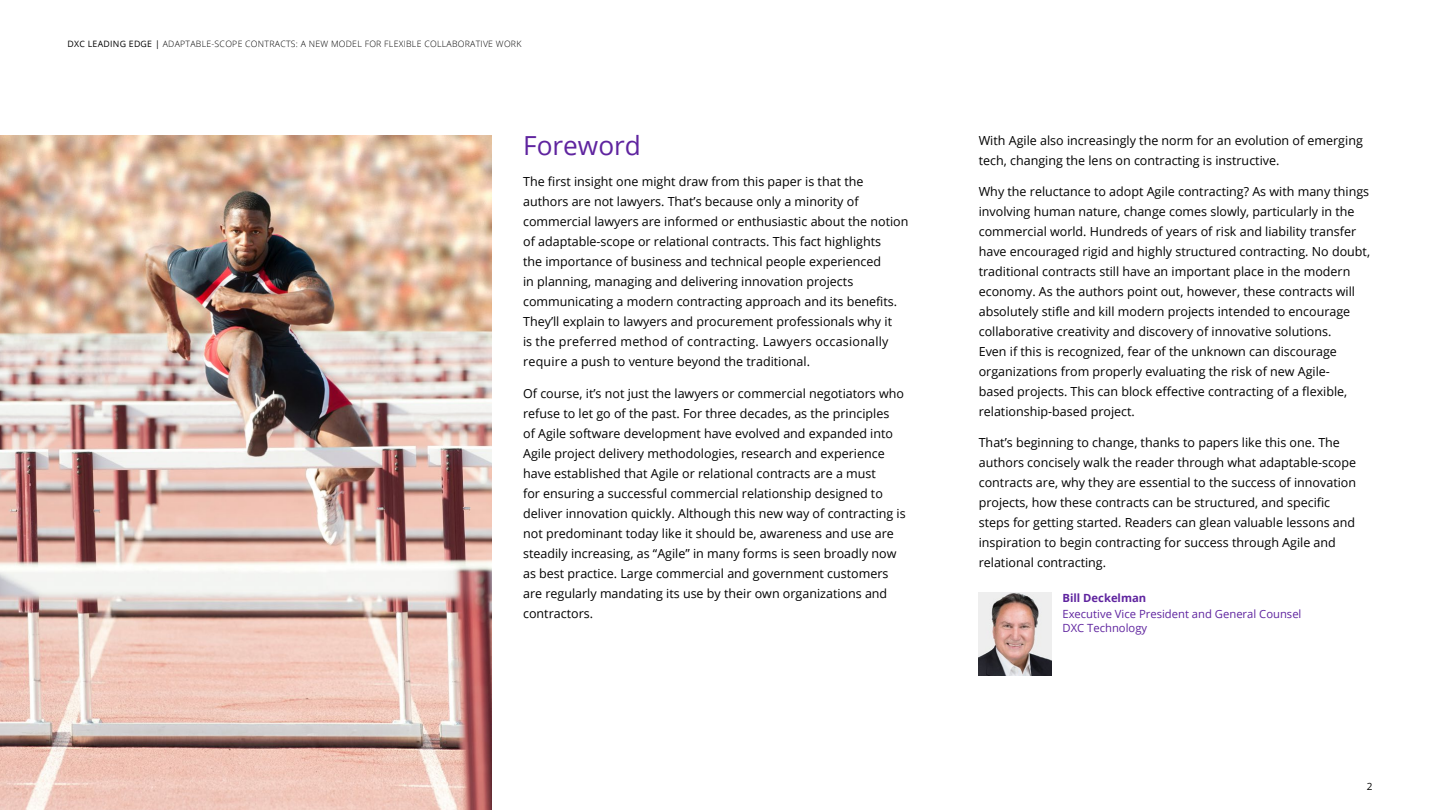
<style>
.page{position:relative;width:1440px;height:810px;background:#fff}
.page>*{position:absolute;margin:0;border:0;box-sizing:border-box;transform-origin:0 0}
.t1{font:26.25px "Open Sans";color:#5f249f}
.t2{font:12.5px/20px "Open Sans";color:#000}
.t3{font:11.25px/13.8px "Open Sans";color:#5f249f}
.t4{font:700 11.25px "Open Sans";color:#5f249f}
.t5{font:10px "Open Sans";color:#000}
.t6{font:300 8.75px "Open Sans";letter-spacing:.03em;color:#000}
.s1{font-weight:400}
</style>
<div class="page">
<img style="left:0;top:135px;width:491px;height:675px">
<img style="left:979px;top:592px;width:73px;height:84px">
<p class="t6" style="left:68px;top:38px;width:456px"><span class="s1">DXC LEADING EDGE |</span> ADAPTABLE-SCOPE CONTRACTS: A NEW MODEL FOR FLEXIBLE COLLABORATIVE WORK</p>
<h1 class="t1" style="left:523px;top:128px;width:119px">Foreword</h1>
<p class="t2" style="left:523px;top:171px;width:387px">The first insight one might draw from this paper is that the authors are not lawyers. That’s because only a minority of commercial lawyers are informed or enthusiastic about the notion of adaptable-scope or relational contracts. This fact highlights<br>the importance of business and technical people experienced<br>in planning, managing and delivering innovation projects communicating a modern contracting approach and its benefits.<br>They’ll explain to lawyers and procurement professionals why it<br>is the preferred method of contracting. Lawyers occasionally require a push to venture beyond the traditional.</p>
<p class="t2" style="left:523px;top:383px;width:384px">Of course, it’s not just the lawyers or commercial negotiators who refuse to let go of the past. For three decades, as the principles<br>of Agile software development have evolved and expanded into Agile project delivery methodologies, research and experience have established that Agile or relational contracts are a must<br>for ensuring a successful commercial relationship designed to deliver innovation quickly. Although this new way of contracting is not predominant today like it should be, awareness and use are steadily increasing, as “Agile” in many forms is seen broadly now as best practice. Large commercial and government customers are regularly mandating its use by their own organizations and contractors.</p>
<p class="t2" style="left:979px;top:130px;width:386px">With Agile also increasingly the norm for an evolution of emerging tech, changing the lens on contracting is instructive.</p>
<p class="t2" style="left:979px;top:181px;width:393px">Why the reluctance to adopt Agile contracting? As with many things involving human nature, change comes slowly, particularly in the commercial world. Hundreds of years of risk and liability transfer have encouraged rigid and highly structured contracting. No doubt, traditional contracts still have an important place in the modern economy. As the authors point out, however, these contracts will absolutely stifle and kill modern projects intended to encourage collaborative creativity and discovery of innovative solutions.<br>Even if this is recognized, fear of the unknown can discourage organizations from properly evaluating the risk of new Agile-<br>based projects. This can block effective contracting of a flexible, relationship-based project.</p>
<p class="t2" style="left:979px;top:432px;width:379px">That’s beginning to change, thanks to papers like this one. The authors concisely walk the reader through what adaptable-scope contracts are, why they are essential to the success of innovation projects, how these contracts can be structured, and specific steps for getting started. Readers can glean valuable lessons and inspiration to begin contracting for success through Agile and relational contracting.</p>
<p class="t4" style="left:1062px;top:590px;width:85px">Bill Deckelman</p>
<p class="t3" style="left:1062px;top:607px;width:240px">Executive Vice President and General Counsel<br>DXC Technology</p>
<p class="t5" style="left:1367px;top:779px;width:7px">2</p>
</div>
